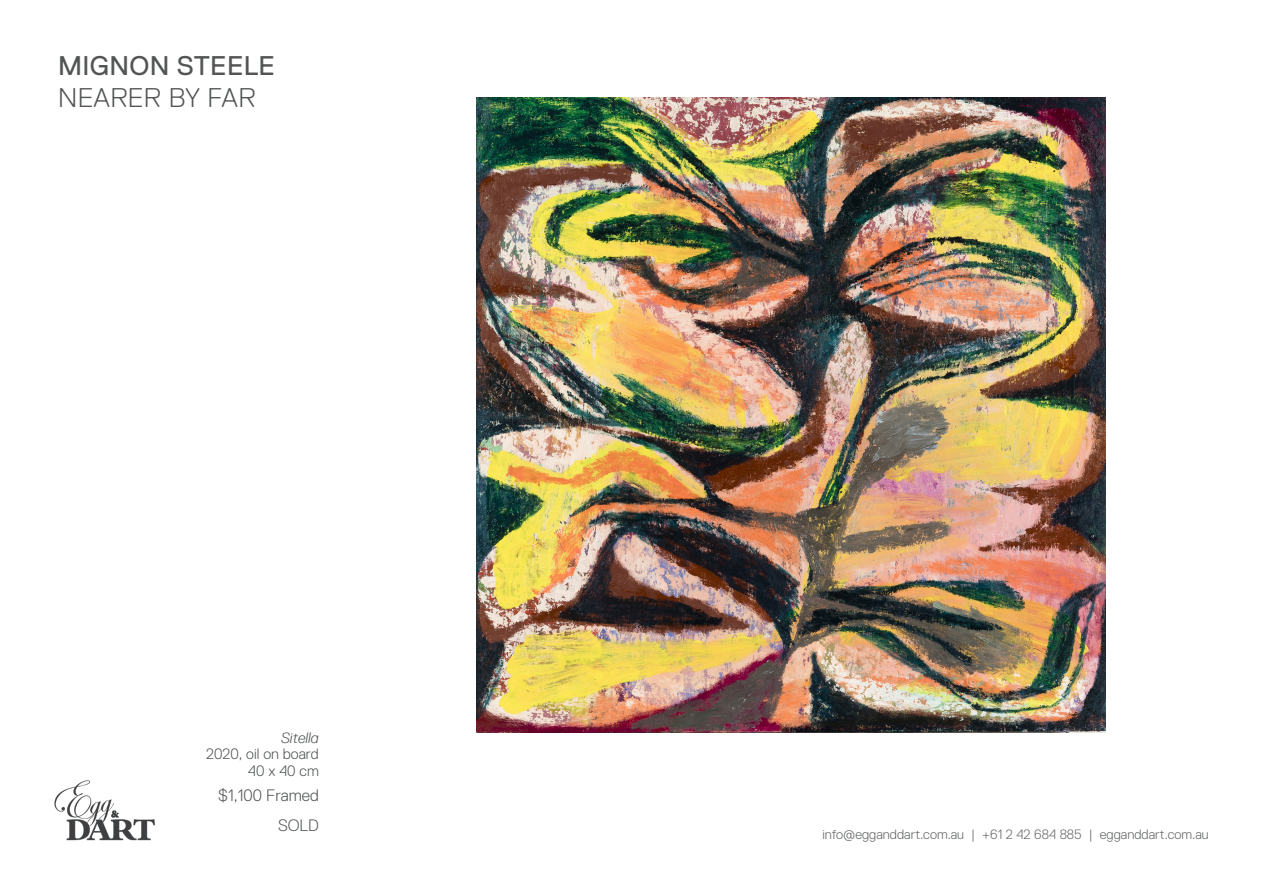
<style>
.page{position:relative;width:1263px;height:893px;background:#fff}
.page>*{position:absolute;margin:0;border:0;box-sizing:border-box;transform-origin:0 0}
.t1{font:27px "Replica";letter-spacing:.01em;color:#535555}
.t2{font:300 27px "Replica";letter-spacing:.01em;color:#535555}
.image_price{font:300 16.5px "Replica";color:#535555}
.image_price-2{font:300 15px/16.5px "Replica";color:#535555;text-align:right}
.t3{font:300 13.5px "Replica";color:#666868}
.s1{font-style:italic}
</style>
<div class="page">
<img style="left:54px;top:780px;width:101px;height:61px">
<img style="left:476px;top:97px;width:629px;height:635px">
<h1 class="t1" style="left:58px;top:51px;width:218px">MIGNON STEELE</h1>
<h1 class="t2" style="left:58px;top:82px;width:199px">NEARER BY FAR</h1>
<p class="image_price-2" style="left:206px;top:729px;width:114px"><span class="s1">Sitella<br></span>2020, oil on board<br>40 x 40 cm</p>
<p class="image_price" style="left:218px;top:786px;width:102px">$1,100 Framed</p>
<p class="image_price" style="left:278px;top:816px;width:42px">SOLD</p>
<p class="t3" style="left:822px;top:827px;width:388px">info@egganddart.com.au | +61 2 42 684 885 | egganddart.com.au</p>
</div>
